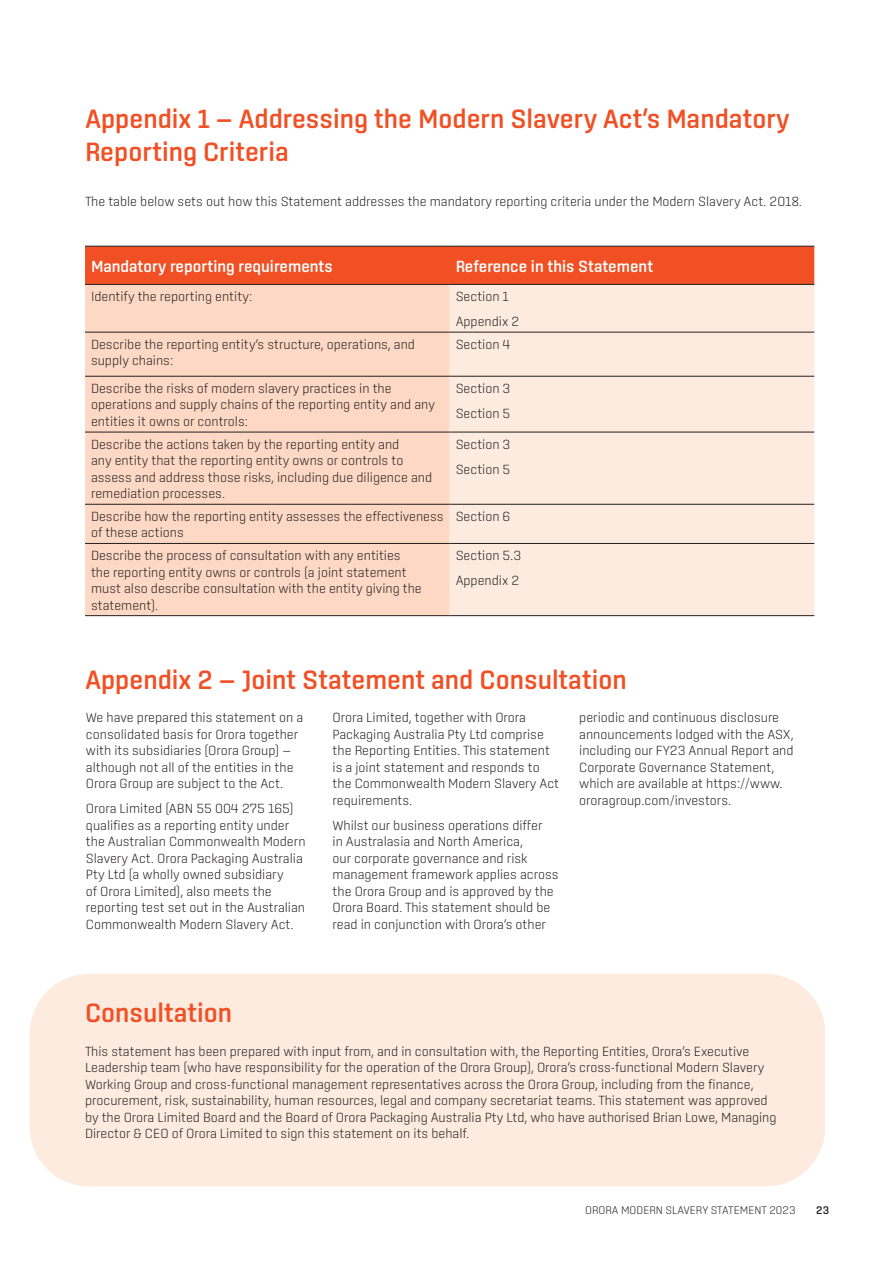
<style>
.page{position:relative;width:893px;height:1263px;background:#fff}
.page>*{position:absolute;margin:0;border:0;box-sizing:border-box;transform-origin:0 0}
.Heading_2{font:500 27px/33px "Center";color:#f05024}
.Body_Text{font:500 16.5px "Center";color:#fff}
.Body_Text-2{font:300 13.5px/16.5px "Center";color:#231f20}
.t1{font:300 11.25px "Center";color:#231f20}
.t2{font:500 11.25px "Center";color:#231f20}
</style>
<div class="page">
<div style="left:85px;top:247px;width:729px;height:37px;background:#f05024"></div>
<div style="left:85px;top:285px;width:365px;height:330px;background:#fdd8c4"></div>
<div style="left:450px;top:285px;width:364px;height:330px;background:#fdebdf"></div>
<hr style="left:85px;top:246px;width:365px;height:1px;background:#231f20">
<hr style="left:450px;top:246px;width:364px;height:1px;background:#231f20">
<hr style="left:85px;top:284px;width:365px;height:1px;background:#231f20">
<hr style="left:450px;top:284px;width:364px;height:1px;background:#231f20">
<hr style="left:85px;top:332px;width:365px;height:1px;background:#231f20">
<hr style="left:450px;top:332px;width:364px;height:1px;background:#231f20">
<hr style="left:85px;top:376px;width:365px;height:1px;background:#231f20">
<hr style="left:450px;top:376px;width:364px;height:1px;background:#231f20">
<hr style="left:85px;top:432px;width:365px;height:1px;background:#231f20">
<hr style="left:450px;top:432px;width:364px;height:1px;background:#231f20">
<hr style="left:85px;top:504px;width:365px;height:1px;background:#231f20">
<hr style="left:450px;top:504px;width:364px;height:1px;background:#231f20">
<hr style="left:85px;top:543px;width:365px;height:1px;background:#231f20">
<hr style="left:450px;top:543px;width:364px;height:1px;background:#231f20">
<hr style="left:85px;top:615px;width:365px;height:1px;background:#231f20">
<hr style="left:450px;top:615px;width:364px;height:1px;background:#231f20">
<div style="left:30px;top:974px;width:795px;height:212px;background:#fdebdf;border-radius:60px"></div>
<p class="Heading_2" style="left:85px;top:101px;width:706px">Appendix 1 — Addressing the Modern Slavery Act’s Mandatory<br>Reporting Criteria</p>
<p class="Body_Text-2" style="left:85px;top:193px;width:719px">The table below sets out how this Statement addresses the mandatory reporting criteria under the Modern Slavery Act. 2018.</p>
<p class="Body_Text" style="left:91px;top:257px;width:243px">Mandatory reporting requirements</p>
<p class="Body_Text" style="left:456px;top:257px;width:199px">Reference in this Statement</p>
<p class="Body_Text-2" style="left:91px;top:288px;width:163px">Identify the reporting entity:</p>
<p class="Body_Text-2" style="left:456px;top:288px;width:55px">Section 1</p>
<p class="Body_Text-2" style="left:456px;top:313px;width:65px">Appendix 2</p>
<p class="Body_Text-2" style="left:91px;top:336px;width:325px">Describe the reporting entity’s structure, operations, and supply chains:</p>
<p class="Body_Text-2" style="left:456px;top:336px;width:56px">Section 4</p>
<p class="Body_Text-2" style="left:91px;top:380px;width:346px">Describe the risks of modern slavery practices in the operations and supply chains of the reporting entity and any entities it owns or controls:</p>
<p class="Body_Text-2" style="left:456px;top:380px;width:56px">Section 3</p>
<p class="Body_Text-2" style="left:456px;top:405px;width:56px">Section 5</p>
<p class="Body_Text-2" style="left:91px;top:436px;width:343px">Describe the actions taken by the reporting entity and<br>any entity that the reporting entity owns or controls to assess and address those risks, including due diligence and remediation processes.</p>
<p class="Body_Text-2" style="left:456px;top:436px;width:56px">Section 3</p>
<p class="Body_Text-2" style="left:456px;top:461px;width:56px">Section 5</p>
<p class="Body_Text-2" style="left:91px;top:508px;width:354px">Describe how the reporting entity assesses the effectiveness of these actions</p>
<p class="Body_Text-2" style="left:456px;top:508px;width:56px">Section 6</p>
<p class="Body_Text-2" style="left:91px;top:547px;width:332px">Describe the process of consultation with any entities the reporting entity owns or controls (a joint statement must also describe consultation with the entity giving the statement).</p>
<p class="Body_Text-2" style="left:456px;top:547px;width:67px">Section 5.3</p>
<p class="Body_Text-2" style="left:456px;top:572px;width:65px">Appendix 2</p>
<p class="Heading_2" style="left:85px;top:662px;width:543px">Appendix 2 — Joint Statement and Consultation</p>
<p class="Body_Text-2" style="left:86px;top:709px;width:219px">We have prepared this statement on a consolidated basis for Orora together with its subsidiaries (Orora Group) — although not all of the entities in the Orora Group are subject to the Act.</p>
<p class="Body_Text-2" style="left:86px;top:800px;width:221px">Orora Limited (ABN 55 004 275 165) qualifies as a reporting entity under the Australian Commonwealth Modern Slavery Act. Orora Packaging Australia Pty Ltd (a wholly owned subsidiary<br>of Orora Limited), also meets the reporting test set out in the Australian Commonwealth Modern Slavery Act.</p>
<p class="Body_Text-2" style="left:333px;top:709px;width:228px">Orora Limited, together with Orora Packaging Australia Pty Ltd comprise the Reporting Entities. This statement is a joint statement and responds to the Commonwealth Modern Slavery Act requirements.</p>
<p class="Body_Text-2" style="left:333px;top:817px;width:228px">Whilst our business operations differ<br>in Australasia and North America,<br>our corporate governance and risk management framework applies across the Orora Group and is approved by the Orora Board. This statement should be read in conjunction with Orora’s other</p>
<p class="Body_Text-2" style="left:579px;top:709px;width:216px">periodic and continuous disclosure announcements lodged with the ASX, including our FY23 Annual Report and Corporate Governance Statement, which are available at https://www. ororagroup.com/investors.</p>
<p class="Heading_2" style="left:85px;top:996px;width:149px">Consultation</p>
<p class="Body_Text-2" style="left:85px;top:1042px;width:693px">This statement has been prepared with input from, and in consultation with, the Reporting Entities, Orora’s Executive Leadership team (who have responsibility for the operation of the Orora Group), Orora’s cross-functional Modern Slavery Working Group and cross-functional management representatives across the Orora Group, including from the finance, procurement, risk, sustainability, human resources, legal and company secretariat teams. This statement was approved by the Orora Limited Board and the Board of Orora Packaging Australia Pty Ltd, who have authorised Brian Lowe, Managing Director &amp; CEO of Orora Limited to sign this statement on its behalf.</p>
<p class="t1" style="left:585px;top:1204px;width:212px">ORORA MODERN SLAVERY STATEMENT 2023</p>
<p class="t2" style="left:816px;top:1204px;width:14px">23</p>
</div>
